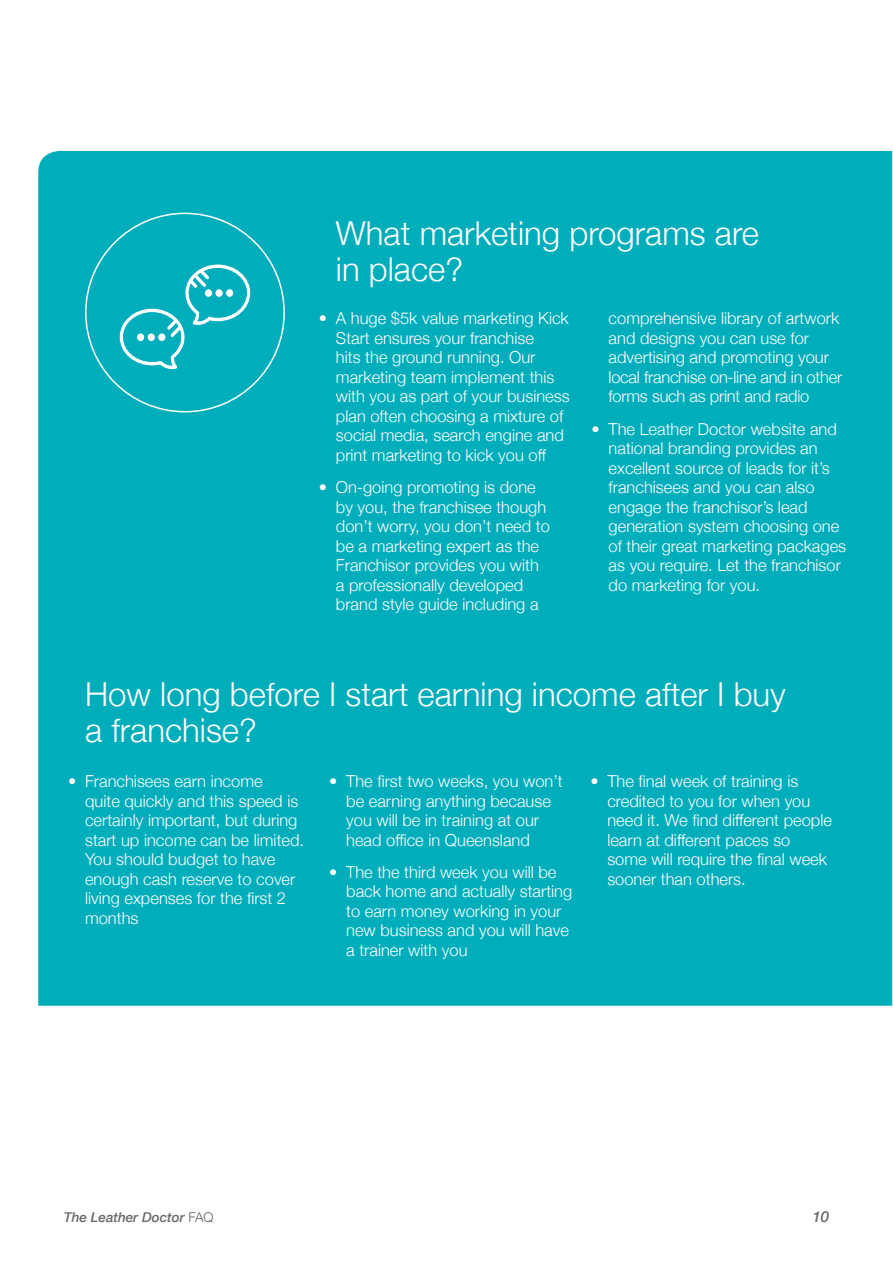
<style>
.page{position:relative;width:893px;height:1263px;background:#fff}
.page>*{position:absolute;margin:0;border:0;box-sizing:border-box;transform-origin:0 0}
.t1{font:300 33px/36px "Helvetica Neue";color:#fff}
.t2{font:300 16.5px/19.5px "Helvetica Neue";color:#fff}
.t3{font:italic 500 15px "Helvetica Neue";color:#65686a}
.t4{font:italic 500 13.5px "Helvetica Neue";color:#65686a}
.s1{font-weight:300;font-style:normal}
</style>
<div class="page">
<div style="left:38px;top:151px;width:854px;height:855px;background:#00adbb"></div>
<svg style="left:118px;top:263px;width:133px;height:108px;background:#1eb6c3"></svg>
<h1 class="t1" style="left:336px;top:212px;width:425px">What marketing programs are in place?</h1>
<p class="t2" style="left:336px;top:307px;width:235px;text-indent:-17px">• A huge $5k value marketing Kick<br>Start ensures your franchise<br>hits the ground running. Our marketing team implement this with you as part of your business plan often choosing a mixture of social media, search engine and print marketing to kick you off</p>
<p class="t2" style="left:336px;top:476px;width:215px;text-indent:-17px">• On-going promoting is done by you, the franchisee though don’t worry, you don’t need to be a marketing expert as the<br>Franchisor provides you with a professionally developed brand style guide including a</p>
<p class="t2" style="left:609px;top:307px;width:235px">comprehensive library of artwork and designs you can use for advertising and promoting your local franchise on-line and in other forms such as print and radio</p>
<p class="t2" style="left:609px;top:418px;width:239px;text-indent:-17px">• The Leather Doctor website and national branding provides an excellent source of leads for it’s franchisees and you can also engage the franchisor’s lead generation system choosing one of their great marketing packages as you require. Let the franchisor do marketing for you.</p>
<h1 class="t1" style="left:85px;top:674px;width:702px">How long before I start earning income after I buy a franchise?</h1>
<p class="t2" style="left:85px;top:770px;width:221px;text-indent:-17px">• Franchisees earn income<br>quite quickly and this speed is certainly important, but during start up income can be limited.<br>You should budget to have enough cash reserve to cover living expenses for the first 2 months</p>
<p class="t2" style="left:346px;top:770px;width:218px;text-indent:-17px">• The first two weeks, you won’t be earning anything because you will be in training at our head office in Queensland</p>
<p class="t2" style="left:346px;top:861px;width:228px;text-indent:-17px">• The the third week you will be back home and actually starting to earn money working in your new business and you will have a trainer with you</p>
<p class="t2" style="left:607px;top:770px;width:226px;text-indent:-17px">• The final week of training is credited to you for when you need it. We find different people learn at different paces so some will require the final week sooner than others.</p>
<p class="t4" style="left:64px;top:1206px;width:151px">The Leather Doctor <span class="s1">FAQ</span></p>
<p class="t3" style="left:812px;top:1204px;width:18px">10</p>
</div>
